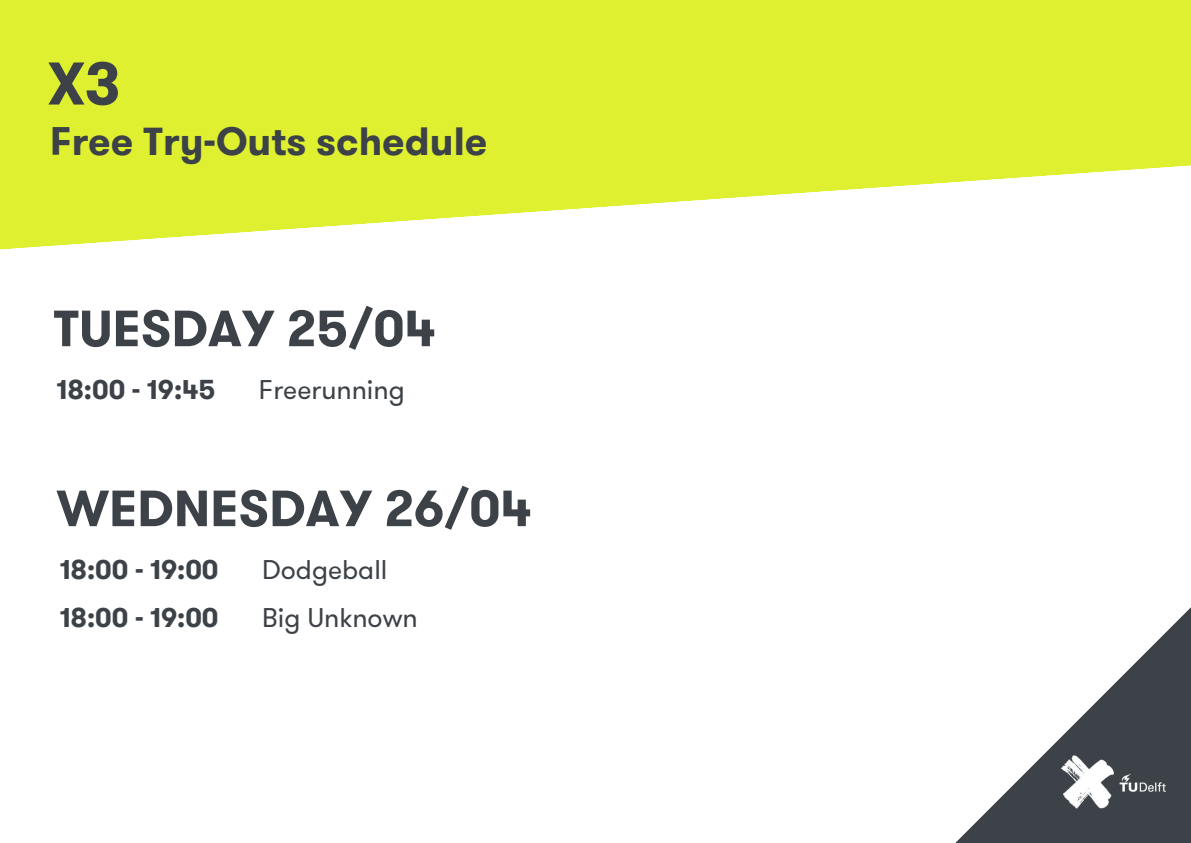
<style>
.page{position:relative;width:1191px;height:843px;background:#fff}
.page>*{position:absolute;margin:0;border:0;box-sizing:border-box;transform-origin:0 0}
.t1{font:700 60px "GT Walsheim";color:#3c4247}
.t2{font:700 50.8px "GT Walsheim";color:#3c4247}
.t3{font:700 39.3px "GT Walsheim";color:#3c4247}
.t4{font:700 26.9px "GT Walsheim";color:#3c4247}
.t5{font:26.9px "GT Walsheim";color:#3c4247}
</style>
<div class="page">
<svg style="left:0;top:0;width:1190px;height:250px;fill:#def02f"></svg>
<svg style="left:956px;top:608px;width:234px;height:234px"></svg>
<img style="left:1021px;top:719px;width:169px;height:123px">
<h1 class="t1" style="left:48px;top:41px;width:74px">X3</h1>
<h3 class="t3" style="left:50px;top:113px;width:439px">Free Try-Outs schedule</h3>
<h2 class="t2" style="left:53px;top:293px;width:384px">TUESDAY 25/04</h2>
<p class="t5" style="left:259px;top:370px;width:147px">Freerunning</p>
<p class="t4" style="left:56px;top:370px;width:161px">18:00 - 19:45</p>
<h2 class="t2" style="left:56px;top:472px;width:476px">WEDNESDAY 26/04</h2>
<p class="t5" style="left:262px;top:550px;width:127px">Dodgeball</p>
<p class="t4" style="left:60px;top:598px;width:160px">18:00 - 19:00</p>
<p class="t5" style="left:262px;top:598px;width:157px">Big Unknown</p>
<p class="t4" style="left:60px;top:550px;width:160px">18:00 - 19:00</p>
</div>
